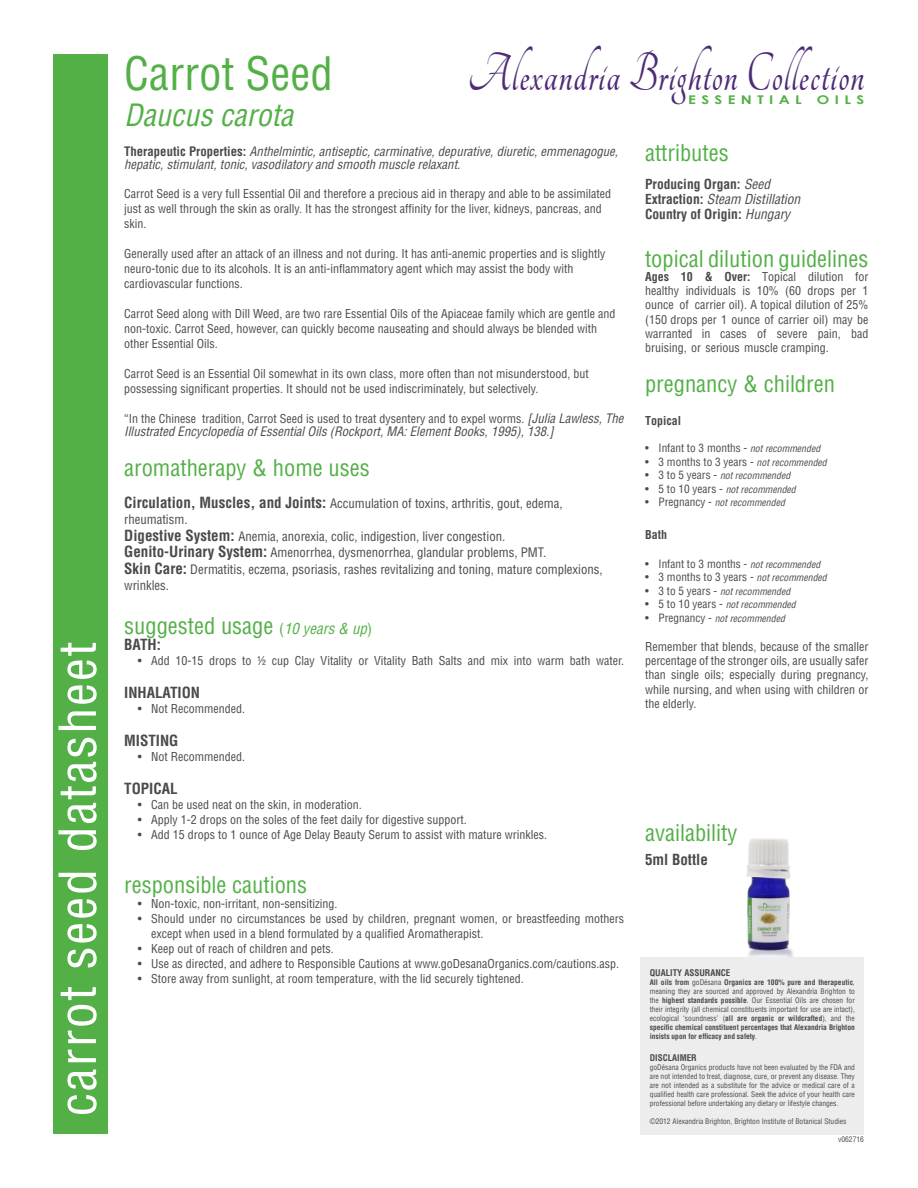
<style>
.page{position:relative;width:918px;height:1188px;background:#fff}
.page>*{position:absolute;margin:0;border:0;box-sizing:border-box;transform-origin:0 0}
.t1{font:700 58.8px "Tangerine";letter-spacing:.03em;color:#4d2b77;scale:.71 1}
.t2{font:condensed 49.8px "Helvetica";letter-spacing:.03em;color:#fff;scale:1.05 1}
.t3{font:condensed 45px "Helvetica";color:#53b047}
.t4{font:italic condensed 30px "Helvetica";color:#53b047}
.t5{font:condensed 22.5px "Helvetica";color:#53b047}
.t6{font:700 condensed 15px "Helvetica";color:#494a4a}
.t7{font:700 condensed 13.5px/15px "Helvetica";color:#494a4a}
.t8{font:condensed 12.75px/16.5px "Helvetica";color:#494a4a}
.t9{font:italic condensed 12.75px/13.5px "Helvetica";color:#494a4a}
.t10{font:condensed 12px/14.2px "Helvetica";color:#494a4a}
.t11{font:700 12px "Century Gothic";letter-spacing:.36em;color:#53b047;scale:1.25 1}
.t12{font:700 condensed 12px "Helvetica";color:#494a4a}
.t13{font:condensed 11.25px "Helvetica";color:#494a4a}
.t14{font:italic condensed 9.75px "Helvetica";color:#494a4a}
.t15{font:700 condensed 9px "Helvetica";color:#494a4a}
.t16{font:condensed 7.5px/9px "Helvetica";color:#494a4a;text-align:justify}
.s1{font-weight:700;font-style:normal}
.s2{font-style:italic;font-size:12.75px}
.s3{font-weight:700;font-size:15px}
.s4{font-size:15px}
.s5{font-style:italic;font-size:15px}
.s6{font-weight:400;font-style:italic}
.s7{font-weight:700}
.s8{font-style:italic;font-size:9.75px}
.s9{font-style:normal;font-size:11.25px}
</style>
<div class="page">
<img style="left:746px;top:838px;width:47px;height:119px">
<div style="left:54px;top:54px;width:54px;height:1080px;background:#53b047"></div>
<div style="left:641px;top:957px;width:223px;height:178px;background:#ededee"></div>
<p class="t2" style="left:47px;top:1116px;width:454px;rotate:-90deg">carrot seed datasheet</p>
<p class="t1" style="left:468px;top:45px;width:559px">Alexandria Brighton Collection</p>
<p class="t3" style="left:124px;top:45px;width:210px">Carrot Seed</p>
<p class="t4" style="left:124px;top:96px;width:171px">Daucus carota</p>
<p class="t9" style="left:124px;top:145px;width:495px"><span class="s1">Therapeutic Properties:</span> Anthelmintic, antiseptic, carminative, depurative, diuretic, emmenagogue, hepatic, stimulant, tonic, vasodilatory and smooth muscle relaxant.</p>
<p class="t10" style="left:124px;top:186px;width:489px;line-height:15px">Carrot Seed is a very full Essential Oil and therefore a precious aid in therapy and able to be assimilated just as well through the skin as orally. It has the strongest affinity for the liver, kidneys, pancreas, and skin.</p>
<p class="t10" style="left:124px;top:246px;width:483px;line-height:15px">Generally used after an attack of an illness and not during. It has anti-anemic properties and is slightly neuro-tonic due to its alcohols. It is an anti-inflammatory agent which may assist the body with cardiovascular functions.</p>
<p class="t10" style="left:124px;top:306px;width:493px;line-height:15px">Carrot Seed along with Dill Weed, are two rare Essential Oils of the Apiaceae family which are gentle and non-toxic. Carrot Seed, however, can quickly become nauseating and should always be blended with other Essential Oils.</p>
<p class="t10" style="left:124px;top:366px;width:466px;line-height:15px">Carrot Seed is an Essential Oil somewhat in its own class, more often than not misunderstood, but possessing significant properties. It should not be used indiscriminately, but selectively.</p>
<p class="t10" style="left:124px;top:411px;width:501px">“In the Chinese tradition, Carrot Seed is used to treat dysentery and to expel worms. <span class="s2">[Julia Lawless, The</span></p>
<p class="t9" style="left:124px;top:425px;width:431px">Illustrated Encyclopedia of Essential Oils (Rockport, MA: Element Books, 1995), 138.]</p>
<p class="t5" style="left:124px;top:454px;width:247px">aromatherapy &amp; home uses</p>
<p class="t8" style="left:124px;top:495px;width:440px"><span class="s3">Circulation, Muscles, and Joints:</span> Accumulation of toxins, arthritis, gout, edema, rheumatism.</p>
<p class="t8" style="left:124px;top:528px;width:480px"><span class="s3">Digestive System:</span> Anemia, anorexia, colic, indigestion, liver congestion.<br><span class="s3">Genito-Urinary System:</span> Amenorrhea, dysmenorrhea, glandular problems, PMT.<br><span class="s3">Skin Care:</span> Dermatitis, eczema, psoriasis, rashes revitalizing and toning, mature complexions, wrinkles.</p>
<p class="t5" style="left:124px;top:611px;width:249px">suggested usage <span class="s4">(</span><span class="s5">10 years &amp; up</span><span class="s4">)</span></p>
<p class="t6" style="left:124px;top:635px;width:38px">BATH:</p>
<p class="t10" style="left:138px;top:654px;width:488px">• Add 10-15 drops to ½ cup Clay Vitality or Vitality Bath Salts and mix into warm bath water.</p>
<p class="t6" style="left:124px;top:683px;width:77px">INHALATION</p>
<p class="t10" style="left:138px;top:702px;width:109px">• Not Recommended.</p>
<p class="t6" style="left:124px;top:731px;width:56px">MISTING</p>
<p class="t10" style="left:138px;top:750px;width:109px">• Not Recommended.</p>
<p class="t6" style="left:124px;top:779px;width:55px">TOPICAL</p>
<p class="t10" style="left:138px;top:798px;width:226px">• Can be used neat on the skin, in moderation.</p>
<p class="t10" style="left:138px;top:813px;width:331px">• Apply 1-2 drops on the soles of the feet daily for digestive support.</p>
<p class="t10" style="left:138px;top:828px;width:411px">• Add 15 drops to 1 ounce of Age Delay Beauty Serum to assist with mature wrinkles.</p>
<p class="t5" style="left:124px;top:871px;width:185px">responsible cautions</p>
<p class="t10" style="left:138px;top:897px;width:201px">• Non-toxic, non-irritant, non-sensitizing.</p>
<p class="t10" style="left:151px;top:911px;width:474px;line-height:15px;text-indent:-14px">• Should under no circumstances be used by children, pregnant women, or breastfeeding mothers except when used in a blend formulated by a qualified Aromatherapist.</p>
<p class="t10" style="left:138px;top:942px;width:198px">• Keep out of reach of children and pets.</p>
<p class="t10" style="left:138px;top:957px;width:483px">• Use as directed, and adhere to Responsible Cautions at www.goDesanaOrganics.com/cautions.asp.</p>
<p class="t10" style="left:138px;top:972px;width:388px">• Store away from sunlight, at room temperature, with the lid securely tightened.</p>
<p class="t11" style="left:688px;top:91px;width:142px">ESSENTIAL OILS</p>
<p class="t5" style="left:645px;top:139px;width:85px">attributes</p>
<p class="t7" style="left:645px;top:177px;width:157px">Producing Organ: <span class="s6">Seed<br></span>Extraction: <span class="s6">Steam Distillation<br></span>Country of Origin: <span class="s6">Hungary</span></p>
<p class="t5" style="left:645px;top:244px;width:225px">topical dilution guidelines</p>
<p class="t10" style="left:645px;top:269px;width:225px;text-align:justify"><span class="s7">Ages 10 &amp; Over:</span> Topical dilution for healthy individuals is 10% (60 drops per 1 ounce of carrier oil). A topical dilution of 25% (150 drops per 1 ounce of carrier oil) may be warranted in cases of severe pain, bad bruising, or serious muscle cramping.</p>
<p class="t5" style="left:645px;top:370px;width:191px">pregnancy &amp; children</p>
<p class="t12" style="left:645px;top:413px;width:37px">Topical</p>
<p class="t13" style="left:645px;top:441px;width:177px">• Infant to 3 months - <span class="s8">not recommended</span></p>
<p class="t13" style="left:645px;top:454px;width:183px">• 3 months to 3 years - <span class="s8">not recommended</span></p>
<p class="t14" style="left:645px;top:469px;width:147px"><span class="s9">• 3 to 5 years -</span> not recommended</p>
<p class="t14" style="left:645px;top:483px;width:152px"><span class="s9">• 5 to 10 years -</span> not recommended</p>
<p class="t14" style="left:645px;top:496px;width:141px"><span class="s9">• Pregnancy -</span> not recommended</p>
<p class="t12" style="left:645px;top:527px;width:24px">Bath</p>
<p class="t13" style="left:645px;top:557px;width:177px">• Infant to 3 months - <span class="s8">not recommended</span></p>
<p class="t13" style="left:645px;top:570px;width:183px">• 3 months to 3 years - <span class="s8">not recommended</span></p>
<p class="t14" style="left:645px;top:585px;width:147px"><span class="s9">• 3 to 5 years -</span> not recommended</p>
<p class="t14" style="left:645px;top:599px;width:152px"><span class="s9">• 5 to 10 years -</span> not recommended</p>
<p class="t14" style="left:645px;top:612px;width:141px"><span class="s9">• Pregnancy -</span> not recommended</p>
<p class="t10" style="left:645px;top:639px;width:225px;text-align:justify">Remember that blends, because of the smaller percentage of the stronger oils, are usually safer than single oils; especially during pregnancy, while nursing, and when using with children or the elderly.</p>
<p class="t5" style="left:645px;top:819px;width:94px">availability</p>
<p class="t6" style="left:645px;top:850px;width:64px">5ml Bottle</p>
<p class="t15" style="left:650px;top:968px;width:82px">QUALITY ASSURANCE</p>
<p class="t16" style="left:650px;top:978px;width:207px"><span class="s7">All oils from</span> goDésana <span class="s7">Organics are 100% pure and therapeutic</span>, meaning they are sourced and approved by Alexandria Brighton to the <span class="s7">highest standards possible</span>. Our Essential Oils are chosen for their integrity (all chemical constituents important for use are intact), ecological ‘soundness’ (<span class="s7">all are organic or wildcrafted</span>), and the <span class="s7">specific chemical constituent percentages that Alexandria Brighton insists upon for efficacy and safety</span>.</p>
<p class="t15" style="left:650px;top:1052px;width:49px">DISCLAIMER</p>
<p class="t16" style="left:650px;top:1063px;width:207px">goDésana Organics products have not been evaluated by the FDA and are not intended to treat, diagnose, cure, or prevent any disease. They are not intended as a substitute for the advice or medical care of a qualified health care professional. Seek the advice of your health care professional before undertaking any dietary or lifestyle changes.</p>
<p class="t16" style="left:650px;top:1117px;width:198px">©2012 Alexandria Brighton, Brighton Institute of Botanical Studies</p>
<p class="t16" style="left:838px;top:1134px;width:27px">v062716</p>
</div>
